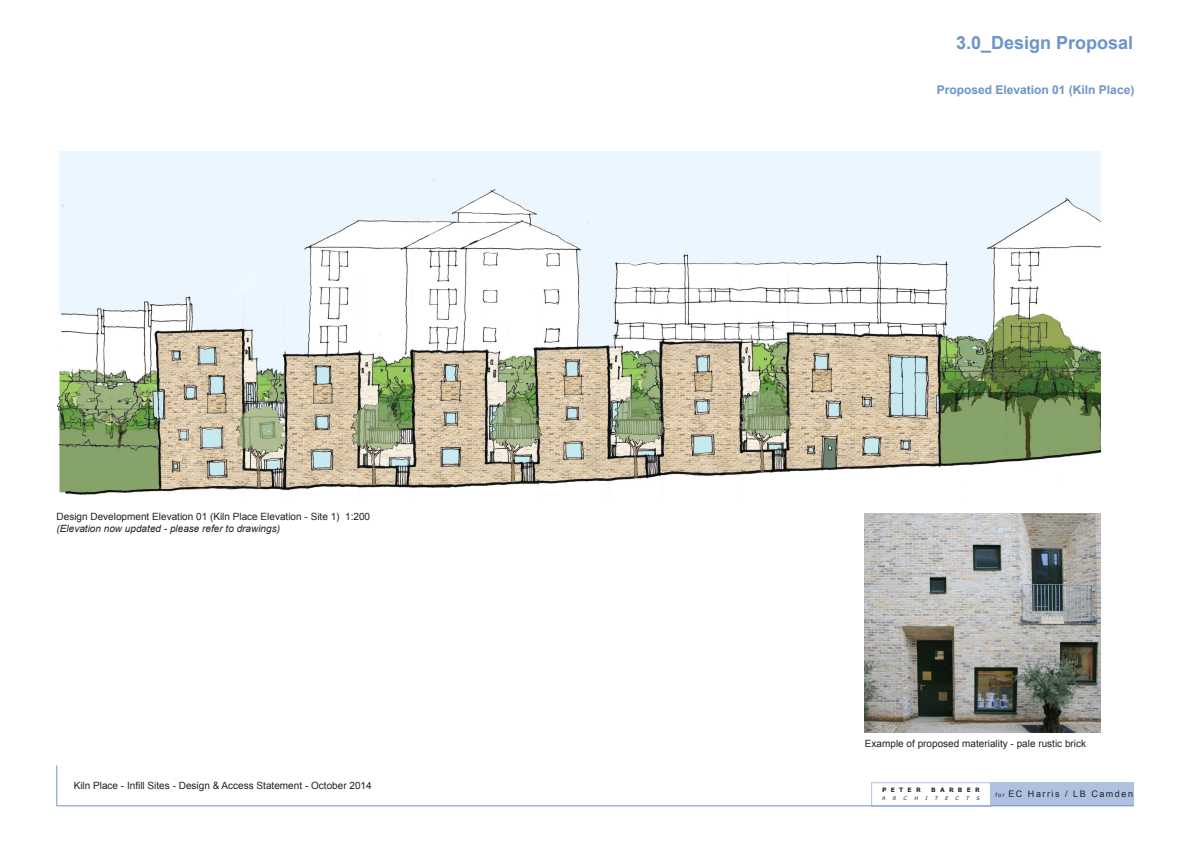
<style>
.page{position:relative;width:1191px;height:842px;background:#fff}
.page>*{position:absolute;margin:0;border:0;box-sizing:border-box;transform-origin:0 0}
.t1{font:700 18px "Arial";color:#6b94ca}
.t2{font:700 12px "Arial";color:#6b94ca}
.t3{font:10px "Arial";color:#231f20}
.t4{font:italic 10px "Arial";color:#231f20}
.t5{font:9px "Arial";letter-spacing:.17em;color:#231f20}
.t6{font:700 6px "Verdana";letter-spacing:.71em;color:#231f20}
.t7{font:italic 5px "Verdana";color:#231f20}
.s1{font-size:6px}
</style>
<div class="page">
<div style="left:990px;top:783px;width:144px;height:23px;background:#afc1e1"></div>
<div style="left:871px;top:783px;width:119px;height:23px;border:1px solid #afc1e1"></div>
<hr style="left:57px;top:806px;width:1077px;height:1px;background:#6b94ca">
<hr style="left:57px;top:765px;width:1px;height:41px;background:#6b94ca">
<img style="left:865px;top:513px;width:235px;height:220px">
<img style="left:57px;top:152px;width:1043px;height:343px">
<p class="t3" style="left:57px;top:510px;width:315px">Design Development Elevation 01 (Kiln Place Elevation - Site 1) 1:200</p>
<p class="t4" style="left:57px;top:522px;width:225px">(Elevation now updated - please refer to drawings)</p>
<p class="t3" style="left:74px;top:778px;width:299px">Kiln Place - Infill Sites - Design &amp; Access Statement - October 2014</p>
<h1 class="t1" style="left:956px;top:31px;width:179px">3.0_Design Proposal</h1>
<p class="t2" style="left:937px;top:82px;width:199px">Proposed Elevation 01 (Kiln Place)</p>
<p class="t3" style="left:865px;top:737px;width:223px">Example of proposed materiality - pale rustic brick</p>
<p class="t6" style="left:882px;top:785px;width:40px">PETER</p>
<p class="t6" style="left:931px;top:785px;width:50px">BARBER</p>
<p class="t7" style="left:882px;top:795px;width:5px">A</p>
<p class="t7" style="left:893px;top:795px;width:5px">R</p>
<p class="t7" style="left:903px;top:795px;width:5px">C</p>
<p class="t7" style="left:914px;top:795px;width:5px">H</p>
<p class="t7" style="left:925px;top:795px;width:4px">I</p>
<p class="t7" style="left:934px;top:795px;width:5px">T</p>
<p class="t7" style="left:945px;top:795px;width:5px">E</p>
<p class="t7" style="left:955px;top:795px;width:5px">C</p>
<p class="t7" style="left:966px;top:795px;width:5px">T</p>
<p class="t7" style="left:976px;top:795px;width:5px">S</p>
<p class="t5" style="left:995px;top:788px;width:139px"><span class="s1">for</span> EC Harris / LB Camden</p>
</div>
